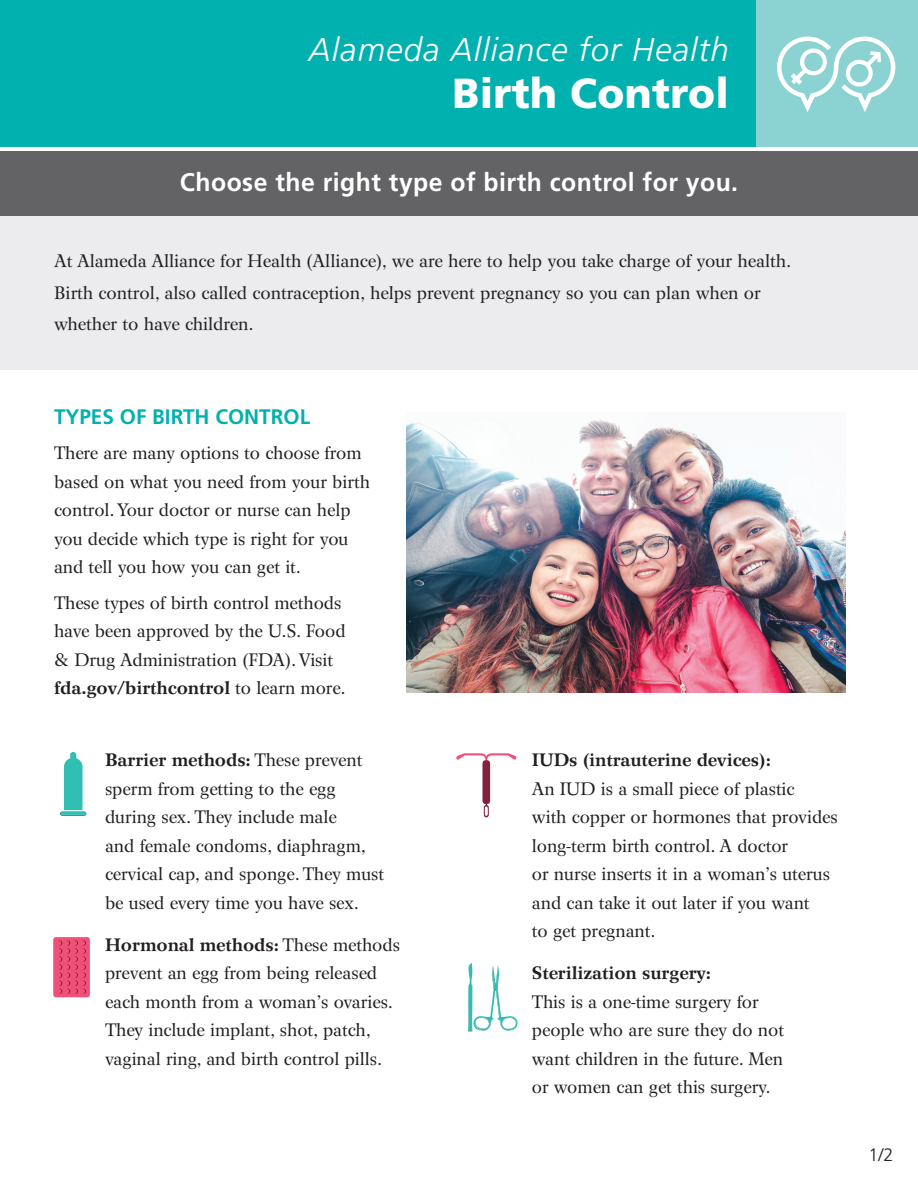
<style>
.page{position:relative;width:918px;height:1188px;background:#fff}
.page>*{position:absolute;margin:0;border:0;box-sizing:border-box;transform-origin:0 0}
.t1{font:italic 300 43.05px "Frutiger LT Std";letter-spacing:.01em;color:#fff}
.t2{font:900 42px "Frutiger LT Std";letter-spacing:.01em;color:#fff;scale:.96 1}
.t3{font:700 36px "Frutiger LT Std";color:#fff}
.t4{font:italic 300 33px "Frutiger LT Std";letter-spacing:.03em;color:#fff}
.t5{font:700 25.5px "Frutiger LT Std";letter-spacing:.02em;color:#fff}
.t6{font:700 21px "Frutiger LT Std";color:#00b1b0}
.t7{font:18px/28.5px "Wilke LT Std";color:#231f20}
.t8{font:700 18px "Wilke LT Std";color:#231f20}
.t9{font:300 18px "Frutiger LT Std";color:#231f20}
.s1{font-weight:700}
</style>
<div class="page">
<div style="left:756px;top:0;width:162px;height:147px;background:#8bd2d3"></div>
<div style="left:0;top:0;width:756px;height:147px;background:#00b1b0"></div>
<div style="left:0;top:152px;width:918px;height:64px;background:#636366"></div>
<div style="left:0;top:216px;width:918px;height:153px;background:#ececee"></div>
<svg style="left:777px;top:37px;width:118px;height:75px"></svg>
<img style="left:407px;top:420px;width:438px;height:273px">
<svg style="left:60px;top:752px;width:26px;height:64px"></svg>
<div style="left:53px;top:937px;width:37px;height:60px;background:#f05178;border-radius:3px"></div>
<svg style="left:59px;top:941px;width:27px;height:53px"></svg>
<svg style="left:456px;top:753px;width:61px;height:64px"></svg>
<svg style="left:468px;top:963px;width:50px;height:69px"></svg>
<h3 class="t4" style="left:309px;top:31px;width:421px">Alameda Alliance for Health</h3>
<h2 class="t2" style="left:452px;top:68px;width:289px">Birth Control</h2>
<h1 class="t1" style="left:101px;top:42px;width:629px">We want you and your baby to be</h1>
<h3 class="t3" style="left:377px;top:163px;width:174px">Safe Sleep</h3>
<h3 class="t5" style="left:180px;top:167px;width:560px">Choose the right type of birth control for you.</h3>
<p class="t7" style="left:54px;top:245px;width:739px;line-height:31.5px">At Alameda Alliance for Health (Alliance), we are here to help you take charge of your health.<br>Birth control, also called contraception, helps prevent pregnancy so you can plan when or whether to have children.</p>
<p class="t6" style="left:54px;top:405px;width:258px">TYPES OF BIRTH CONTROL</p>
<p class="t7" style="left:54px;top:439px;width:317px">There are many options to choose from based on what you need from your birth control. Your doctor or nurse can help you decide which type is right for you and tell you how you can get it.</p>
<p class="t7" style="left:54px;top:588px;width:293px">These types of birth control methods have been approved by the U.S. Food &amp; Drug Administration (FDA). Visit <span class="s1">fda.gov/birthcontrol</span> to learn more.</p>
<p class="t7" style="left:105px;top:746px;width:281px"><span class="s1">Barrier methods:</span> These prevent sperm from getting to the egg during sex. They include male<br>and female condoms, diaphragm, cervical cap, and sponge. They must be used every time you have sex.</p>
<p class="t7" style="left:105px;top:930px;width:296px"><span class="s1">Hormonal methods:</span> These methods prevent an egg from being released each month from a woman’s ovaries.<br>They include implant, shot, patch, vaginal ring, and birth control pills.</p>
<p class="t8" style="left:532px;top:749px;width:241px">IUDs (intrauterine devices):</p>
<p class="t7" style="left:532px;top:774px;width:307px">An IUD is a small piece of plastic<br>with copper or hormones that provides long-term birth control. A doctor<br>or nurse inserts it in a woman’s uterus and can take it out later if you want<br>to get pregnant.</p>
<p class="t8" style="left:532px;top:962px;width:181px">Sterilization surgery:</p>
<p class="t7" style="left:532px;top:987px;width:254px">This is a one-time surgery for people who are sure they do not want children in the future. Men or women can get this surgery.</p>
<p class="t9" style="left:868px;top:1145px;width:27px">1/2</p>
</div>
